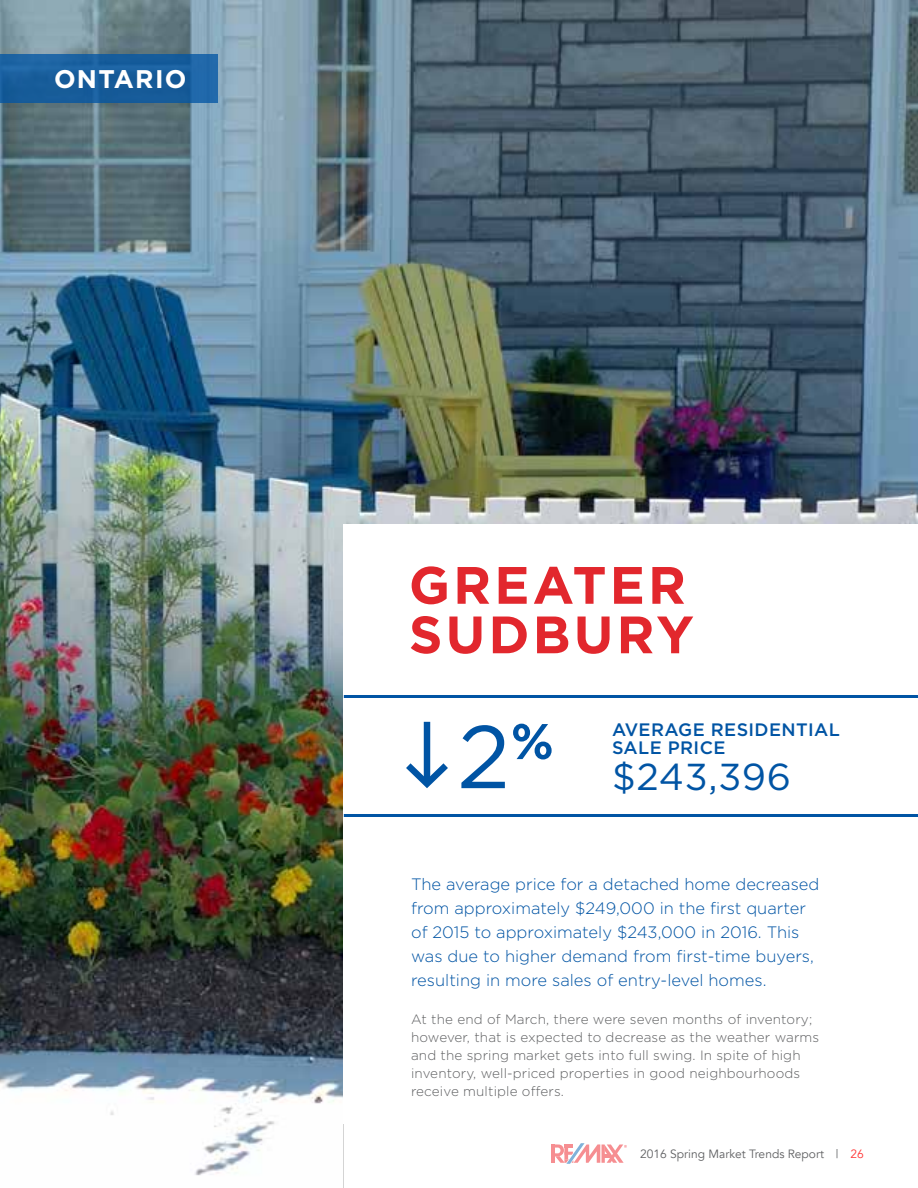
<style>
.page{position:relative;width:918px;height:1188px;background:#fff}
.page>*{position:absolute;margin:0;border:0;box-sizing:border-box;transform-origin:0 0}
.t1{font:88.8px "Gotham";color:#0054a4}
.t2{font:700 52.5px/49.5px "Gotham";letter-spacing:.06em;color:#e2272d}
.t3{font:700 50.1px "Gotham";color:#0054a4}
.t4{font:37.5px "Gotham";letter-spacing:.015em;color:#0054a4}
.t5{font:700 25.5px "Gotham";color:#fff}
.t6{font:500 18px/18px "Gotham";letter-spacing:.02em;color:#0054a4}
.t7{font:300 16.5px/24px "Gotham";color:#0054a4}
.t8{font:300 13.5px/18px "Gotham";letter-spacing:.01em;color:#5f6062}
.t9{font:12px "Avenir";color:#5f6062}
.s1{color:#f33}
</style>
<div class="page">
<img style="left:0;top:0;width:918px;height:1188px">
<div style="left:344px;top:524px;width:574px;height:600px;background:#fff"></div>
<svg style="left:406px;top:757px;width:42px;height:31px"></svg>
<div style="left:424px;top:722px;width:6px;height:59px;background:#0054a4"></div>
<hr style="left:344px;top:695px;width:574px;height:3px;background:#0054a4">
<hr style="left:344px;top:814px;width:574px;height:3px;background:#0054a4">
<div style="left:0;top:54px;width:218px;height:48px;background:linear-gradient(to right,#185d9b,#1a60a0)"></div>
<h3 class="t5" style="left:54px;top:62px;width:41px">ONTARI</h3>
<h3 class="t5" style="left:165px;top:62px;width:23px">O</h3>
<h2 class="t2" style="left:409px;top:560px;width:287px">GREATER<br>SUDBURY</h2>
<h1 class="t1" style="left:457px;top:700px;width:55px">2</h1>
<h3 class="t3" style="left:511px;top:708px;width:45px">%</h3>
<h3 class="t6" style="left:612px;top:720px;width:229px">AVERAGE RESIDENTIAL<br>SALE PRICE</h3>
<h3 class="t4" style="left:612px;top:753px;width:181px">$243,396</h3>
<p class="t7" style="left:411px;top:872px;width:410px">The average price for a detached home decreased from approximately $249,000 in the first quarter of 2015 to approximately $243,000 in 2016. This was due to higher demand from first-time buyers, resulting in more sales of entry-level homes.</p>
<p class="t8" style="left:411px;top:1010px;width:410px">At the end of March, there were seven months of inventory; however, that is expected to decrease as the weather warms and the spring market gets into full swing. In spite of high inventory, well-priced properties in good neighbourhoods receive multiple offers.</p>
<p class="t9" style="left:640px;top:1147px;width:225px">2016 Spring Market Trends Report | <span class="s1">26</span></p>
</div>
